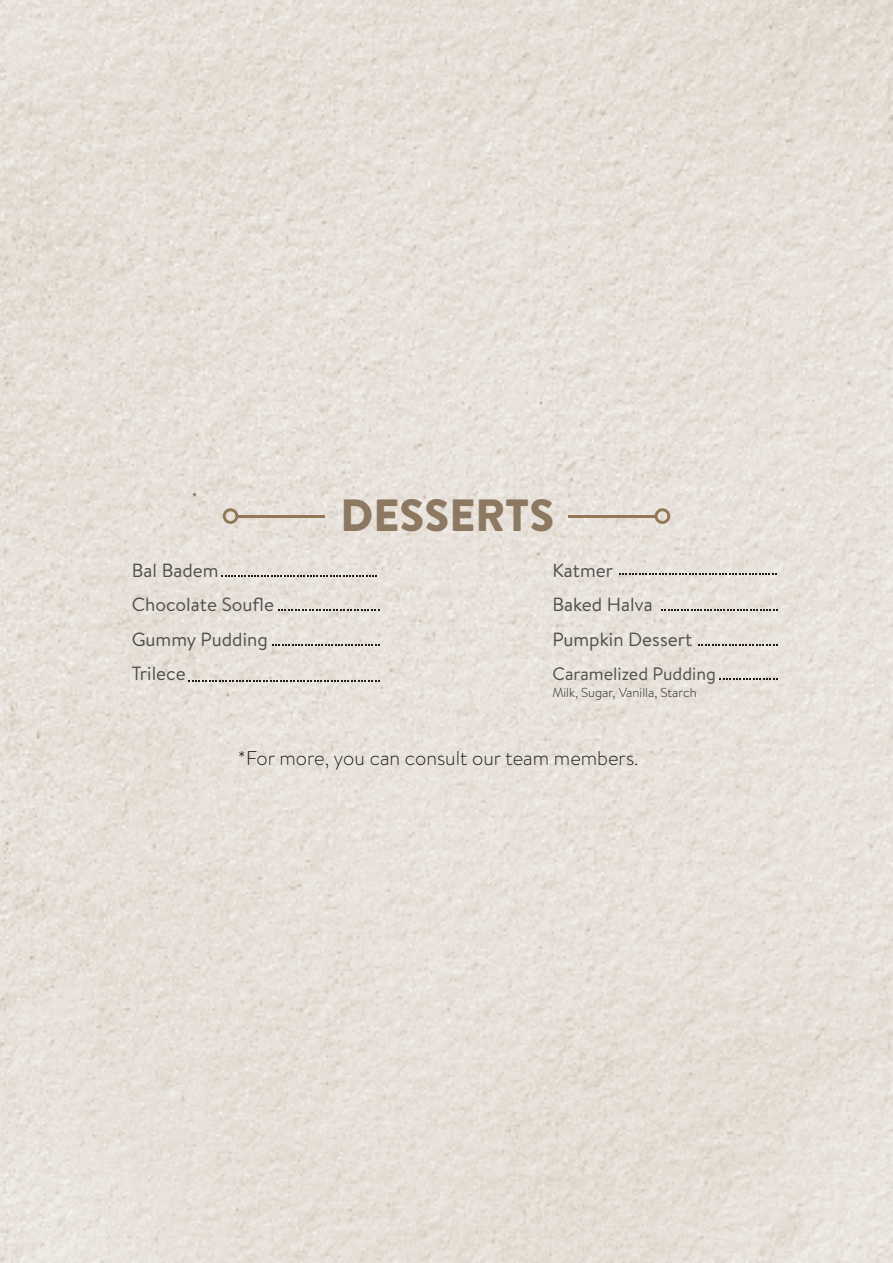
<style>
.page{position:relative;width:893px;height:1263px;background:#e6e0d8}
.page>*{position:absolute;margin:0;border:0;box-sizing:border-box;transform-origin:0 0}
.t1{font:900 45.15px "Brandon Text";color:#8d7861}
.t2{font:300 19.8px "Brandon Text";color:#1d1d1b}
.t3{font:19.05px/34.5px "Brandon Text";color:#4f4e4d}
.t4{font:18px "Brandon Text";color:#4f4e4d}
.t5{font:300 13.05px "Brandon Text";color:#222}
</style>
<div class="page">
<svg style="left:221px;top:576px;width:156px;height:1px"></svg>
<svg style="left:188px;top:680px;width:192px;height:2px"></svg>
<svg style="left:272px;top:644px;width:108px;height:1px"></svg>
<svg style="left:278px;top:610px;width:102px;height:1px"></svg>
<svg style="left:661px;top:610px;width:117px;height:1px"></svg>
<svg style="left:698px;top:644px;width:80px;height:1px"></svg>
<svg style="left:619px;top:573px;width:158px;height:1px"></svg>
<svg style="left:223px;top:508px;width:15px;height:16px"></svg>
<hr style="left:237px;top:515px;width:88px;height:2px;background:#927756">
<svg style="left:655px;top:508px;width:15px;height:16px"></svg>
<hr style="left:568px;top:515px;width:88px;height:2px;background:#927756">
<svg style="left:719px;top:678px;width:59px;height:2px"></svg>
<h1 class="t1" style="left:340px;top:483px;width:215px">DESSERTS</h1>
<p class="t3" style="left:132px;top:552px;width:144px">Bal Badem<br>Chocolate Soufle<br>Gummy Pudding<br>Trilece</p>
<p class="t3" style="left:552px;top:552px;width:142px">Katmer<br>Baked Halva<br>Pumpkin Dessert</p>
<p class="t4" style="left:552px;top:662px;width:165px">Caramelized Pudding</p>
<p class="t5" style="left:552px;top:683px;width:146px">Milk, Sugar, Vanilla, Starch</p>
<p class="t2" style="left:238px;top:745px;width:402px">*For more, you can consult our team members.</p>
</div>
